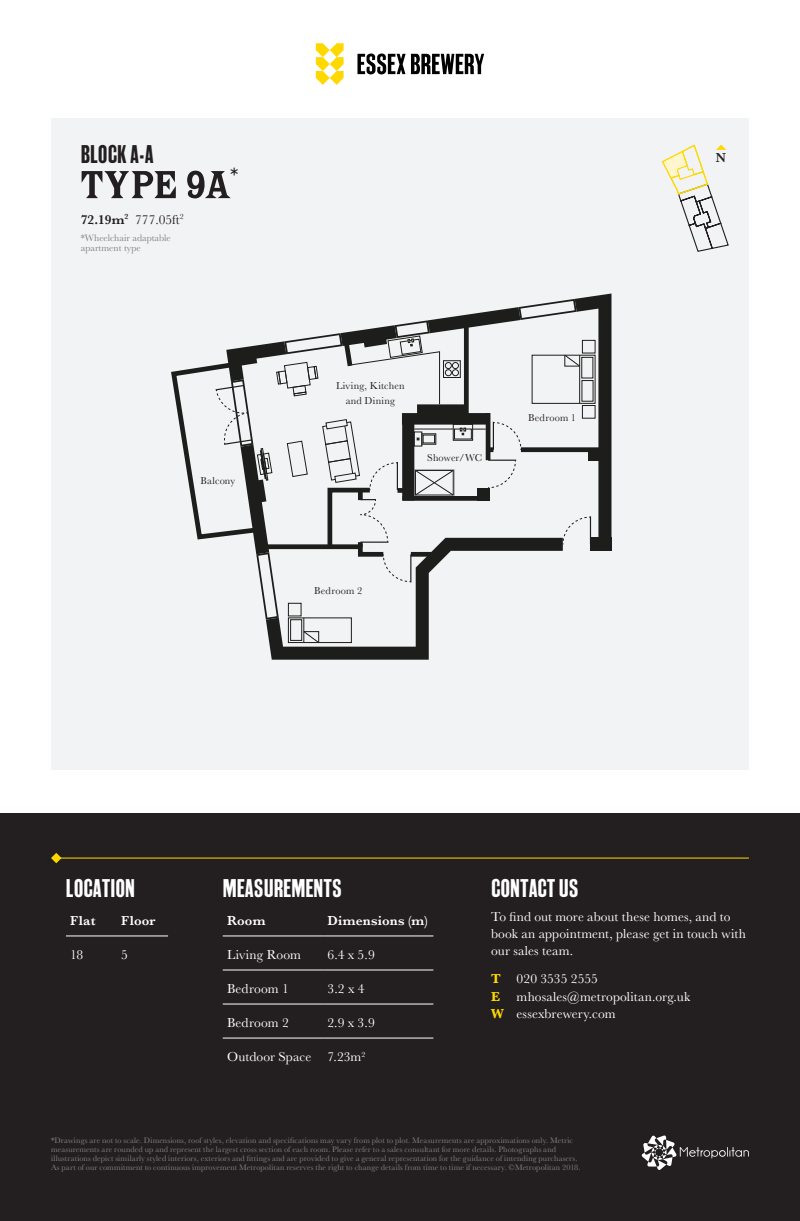
<style>
.page{position:relative;width:800px;height:1221px;background:#fff}
.page>*{position:absolute;margin:0;border:0;box-sizing:border-box;transform-origin:0 0}
.t1{font:59.25px "Myriad Pro";color:#000}
.Small_Title{font:700 condensed 50.1px "Latin";letter-spacing:-.03em;color:#231f20}
.t2{font:500 27px "Gothic";color:#fff}
.Sub-Title{font:500 27px "Gothic";color:#231f20}
.Small_Title-2{font:700 condensed 21px "Latin";color:#231f20}
.Body{font:13.5px/17.2px "Baskerville";letter-spacing:.01em;color:#fff}
.Body-2{font:600 13.5px "Baskerville";letter-spacing:.015em;color:#fff}
.t3{font:13.5px "Baskerville";color:#231f20}
.t4{font:600 13.5px "Baskerville";color:#231f20}
.Body-3{font:10.35px/14.9px "Baskerville";letter-spacing:.02em;color:#231f20;text-align:center}
.t5{font:9.75px "Baskerville";color:#808285}
.t6{font:8.25px/9px "Baskerville";letter-spacing:.015em;color:#808285}
.s1{font-weight:600}
.s2{font-weight:700;color:#ffd800}
</style>
<div class="page">
<div style="left:0;top:813px;width:799px;height:407px;background:#231f20"></div>
<svg style="left:641px;top:1135px;width:107px;height:34px"></svg>
<svg style="left:316px;top:43px;width:27px;height:42px"></svg>
<svg style="left:357px;top:53px;width:48px;height:21px"></svg>
<svg style="left:411px;top:54px;width:73px;height:20px"></svg>
<div style="left:51px;top:118px;width:697px;height:652px;background:#f2f3f4"></div>
<svg style="left:51px;top:853px;width:10px;height:10px"></svg>
<hr style="left:53px;top:857px;width:695px;height:1px;background:#ffd800">
<svg style="left:171px;top:293px;width:440px;height:366px"></svg>
<div style="left:445px;top:362px;width:6px;height:7px;border:1px solid #1d1d1b;border-radius:50%"></div>
<div style="left:452px;top:362px;width:6px;height:7px;border:1px solid #1d1d1b;border-radius:50%"></div>
<div style="left:445px;top:369px;width:6px;height:7px;border:1px solid #1d1d1b;border-radius:50%"></div>
<div style="left:452px;top:369px;width:6px;height:7px;border:1px solid #1d1d1b;border-radius:50%"></div>
<hr style="left:223px;top:935px;width:100px;height:1px;background:#fff">
<hr style="left:323px;top:935px;width:110px;height:1px;background:#fff">
<hr style="left:223px;top:969px;width:100px;height:1px;background:#fff">
<hr style="left:323px;top:969px;width:110px;height:1px;background:#fff">
<hr style="left:223px;top:1003px;width:100px;height:1px;background:#fff">
<hr style="left:323px;top:1003px;width:110px;height:1px;background:#fff">
<hr style="left:223px;top:1037px;width:100px;height:1px;background:#fff">
<hr style="left:323px;top:1037px;width:110px;height:1px;background:#fff">
<hr style="left:66px;top:935px;width:51px;height:1px;background:#fff">
<hr style="left:117px;top:935px;width:51px;height:1px;background:#fff">
<svg style="left:661px;top:144px;width:68px;height:108px"></svg>
<p class="Sub-Title" style="left:81px;top:140px;width:74px">BLOCK A-A</p>
<p class="t1" style="left:47px;top:145px;width:147px">AP. 18</p>
<p class="Small_Title" style="left:81px;top:160px;width:152px">TYPE 9A</p>
<p class="Small_Title-2" style="left:230px;top:163px;width:10px">*</p>
<p class="t3" style="left:81px;top:211px;width:104px"><span class="s1">72.19m</span><sup>2</sup> 777.05ft<sup>2</sup></p>
<p class="t5" style="left:81px;top:231px;width:91px">*Wheelchair adaptable</p>
<p class="t5" style="left:81px;top:241px;width:61px">apartment type</p>
<p class="Body-3" style="left:200px;top:473px;width:36px">Balcony</p>
<p class="Body-3" style="left:336px;top:378px;width:70px">Living, Kitchen and Dining</p>
<p class="Body-3" style="left:427px;top:450px;width:56px">Shower/WC</p>
<p class="Body-3" style="left:528px;top:410px;width:49px">Bedroom 1</p>
<p class="Body-3" style="left:314px;top:583px;width:49px">Bedroom 2</p>
<h3 class="t4" style="left:715px;top:148px;width:12px">N</h3>
<h3 class="t2" style="left:66px;top:875px;width:71px">LOCATION</h3>
<h3 class="t2" style="left:223px;top:875px;width:120px">MEASUREMENTS</h3>
<p class="Body-2" style="left:70px;top:911px;width:27px">Flat</p>
<p class="Body-2" style="left:121px;top:911px;width:36px">Floor</p>
<p class="Body" style="left:70px;top:946px;width:15px">18</p>
<p class="Body" style="left:121px;top:946px;width:8px">5</p>
<p class="Body-2" style="left:227px;top:911px;width:40px">Room</p>
<p class="Body-2" style="left:327px;top:911px;width:102px">Dimensions (m)</p>
<p class="Body" style="left:227px;top:946px;width:76px">Living Room</p>
<p class="Body" style="left:327px;top:946px;width:49px">6.4 x 5.9</p>
<p class="Body" style="left:227px;top:980px;width:63px">Bedroom 1</p>
<p class="Body" style="left:327px;top:980px;width:39px">3.2 x 4</p>
<p class="Body" style="left:227px;top:1014px;width:63px">Bedroom 2</p>
<p class="Body" style="left:327px;top:1014px;width:49px">2.9 x 3.9</p>
<p class="Body" style="left:227px;top:1048px;width:86px">Outdoor Space</p>
<p class="Body" style="left:327px;top:1048px;width:40px">7.23m<sup>2</sup></p>
<h3 class="t2" style="left:491px;top:875px;width:89px">CONTACT US</h3>
<h3 class="Body" style="left:491px;top:908px;width:256px">To find out more about these homes, and to book an appointment, please get in touch with our sales team.</h3>
<h3 class="Body" style="left:491px;top:970px;width:201px"><span class="s2">T</span> 020 3535 2555<br><span class="s2">E</span> mhosales@metropolitan.org.uk<br><span class="s2">W</span> essexbrewery.com</h3>
<p class="t6" style="left:51px;top:1135px;width:531px">*Drawings are not to scale. Dimensions, roof styles, elevation and specifications may vary from plot to plot. Measurements are approximations only. Metric measurements are rounded up and represent the largest cross section of each room. Please refer to a sales consultant for more details. Photographs and illustrations depict similarly styled interiors, exteriors and fittings and are provided to give a general representation for the guidance of intending purchasers.<br>As part of our commitment to continuous improvement Metropolitan reserves the right to change details from time to time if necessary. ©Metropolitan 2018.</p>
</div>
